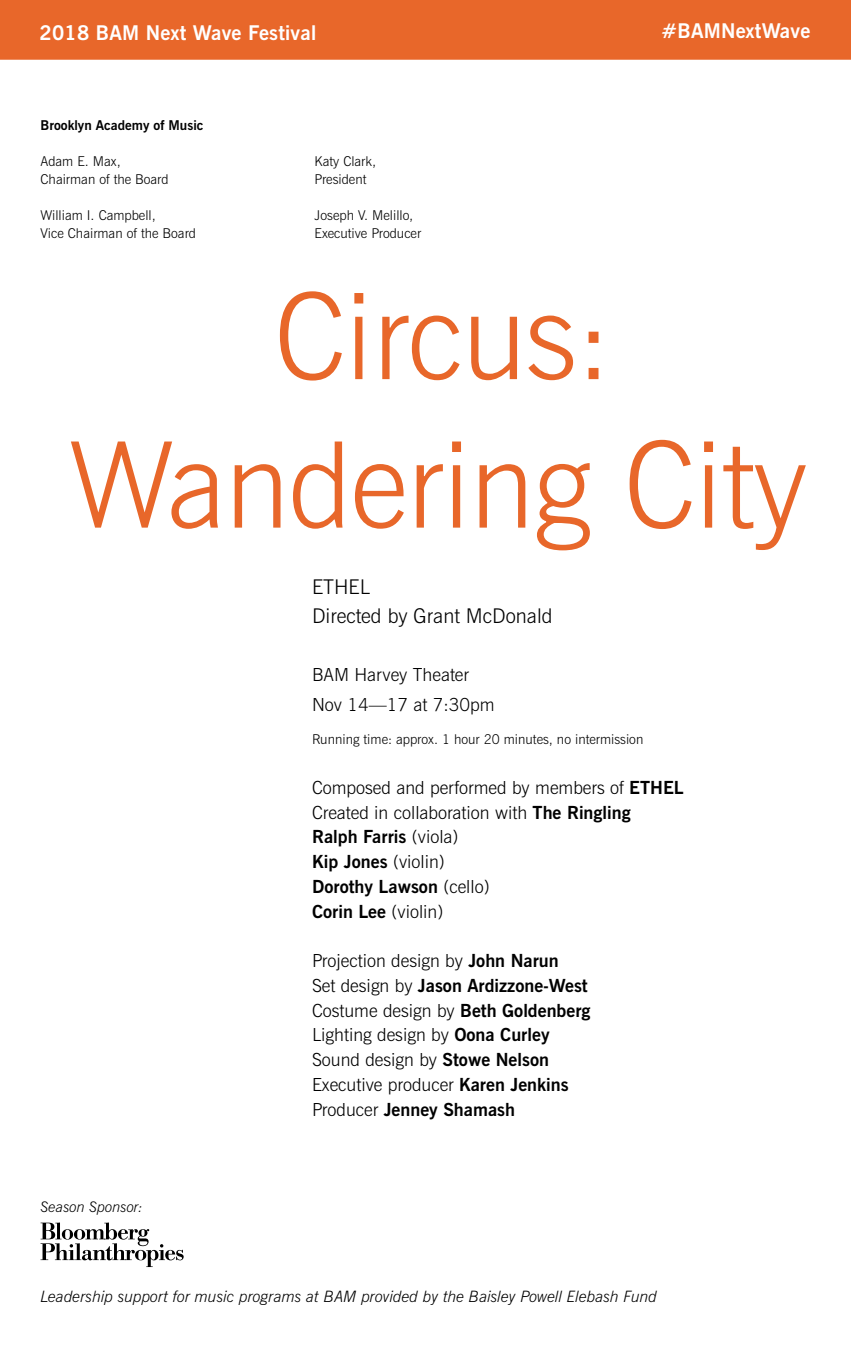
<style>
.page{position:relative;width:851px;height:1357px;background:#fff}
.page>*{position:absolute;margin:0;border:0;box-sizing:border-box;transform-origin:0 0}
.t1{font:300 119.25px/148.5px "News Gothic BT";letter-spacing:-.01em;color:#e8672a;text-align:center}
.t2{font:700 20.25px "News Gothic BT";letter-spacing:.01em;color:#fff}
.t3{font:300 20.25px/29.2px "News Gothic BT";color:#000}
.t4{font:300 18px/24.8px "News Gothic BT";color:#000}
.t5{font:italic 300 15.75px "News Gothic BT";color:#000}
.t6{font:italic 300 14.62px "News Gothic BT";color:#000}
.t7{font:300 13.5px/18px "News Gothic BT";color:#000}
.t8{font:700 13.5px "News Gothic BT";color:#000}
.s1{font-weight:700}
</style>
<div class="page">
<div style="left:0;top:0;width:850px;height:60px;background:#e8672a"></div>
<svg style="left:40px;top:1222px;width:144px;height:45px"></svg>
<p class="t2" style="left:40px;top:20px;width:278px">2018 BAM Next Wave Festival</p>
<p class="t2" style="left:661px;top:18px;width:150px">#BAMNextWave</p>
<p class="t8" style="left:40px;top:117px;width:164px">Brooklyn Academy of Music</p>
<p class="t7" style="left:40px;top:152px;width:130px">Adam E. Max,<br>Chairman of the Board</p>
<p class="t7" style="left:40px;top:206px;width:157px">William I. Campbell,<br>Vice Chairman of the Board</p>
<p class="t7" style="left:314px;top:152px;width:63px">Katy Clark,<br>President</p>
<p class="t7" style="left:314px;top:206px;width:108px">Joseph V. Melillo,<br>Executive Producer</p>
<h1 class="t1" style="left:69px;top:262px;width:740px">Circus:<br>Wandering City</h1>
<p class="t3" style="left:312px;top:571px;width:242px">ETHEL<br>Directed by Grant McDonald</p>
<p class="t6" style="left:40px;top:1198px;width:104px">Season Sponsor:</p>
<p class="t4" style="left:312px;top:660px;width:184px;line-height:29.2px">BAM Harvey Theater<br>Nov 14—17 at 7:30pm</p>
<p class="t7" style="left:312px;top:730px;width:333px">Running time: approx. 1 hour 20 minutes, no intermission</p>
<p class="t4" style="left:312px;top:775px;width:373px">Composed and performed by members of <span class="s1">ETHEL<br></span>Created in collaboration with <span class="s1">The Ringling<br>Ralph Farris</span> (viola)<br><span class="s1">Kip Jones</span> (violin)<br><span class="s1">Dorothy Lawson</span> (cello)<br><span class="s1">Corin Lee</span> (violin)</p>
<p class="t4" style="left:312px;top:948px;width:280px">Projection design by <span class="s1">John Narun<br></span>Set design by <span class="s1">Jason Ardizzone-West<br></span>Costume design by <span class="s1">Beth Goldenberg<br></span>Lighting design by <span class="s1">Oona Curley<br></span>Sound design by <span class="s1">Stowe Nelson<br></span>Executive producer <span class="s1">Karen Jenkins<br></span>Producer <span class="s1">Jenney Shamash</span></p>
<p class="t5" style="left:40px;top:1287px;width:618px">Leadership support for music programs at BAM provided by the Baisley Powell Elebash Fund</p>
</div>
